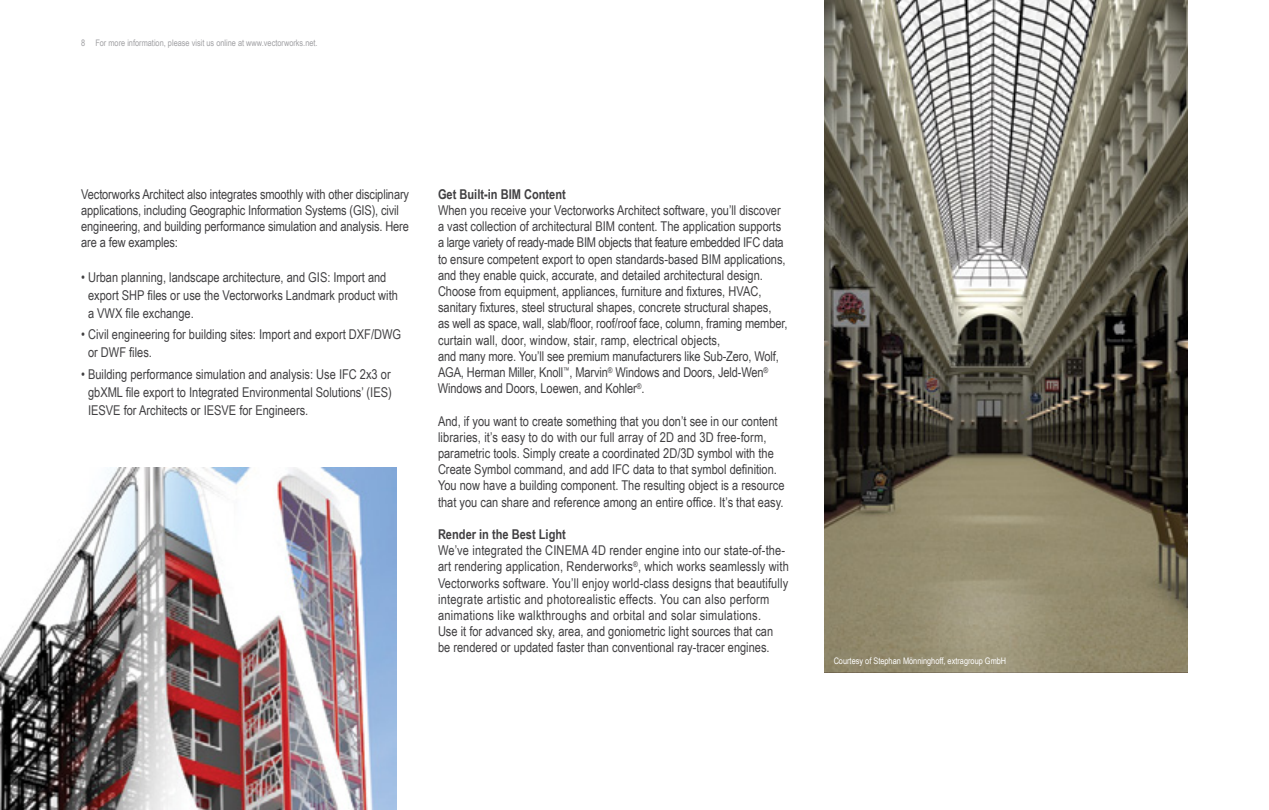
<style>
.page{position:relative;width:1269px;height:810px;background:#fff}
.page>*{position:absolute;margin:0;border:0;box-sizing:border-box;transform-origin:0 0}
.t1{font:13.5px/16.2px "Arial Narrow";color:#414042}
.t2{font:700 13.5px "Arial Narrow";color:#414042}
.t3{font:9px "Arial Narrow";color:#a1a1a4}
.t4{font:9px "Arial Narrow";color:#fff}
</style>
<div class="page">
<img style="left:825px;top:0;width:363px;height:672px">
<img style="left:0;top:468px;width:396px;height:342px">
<p class="t3" style="left:81px;top:36px;width:238px">8 For more information, please visit us online at www.vectorworks.net.</p>
<p class="t1" style="left:81px;top:185px;width:329px">Vectorworks Architect also integrates smoothly with other disciplinary applications, including Geographic Information Systems (GIS), civil engineering, and building performance simulation and analysis. Here are a few examples:</p>
<p class="t1" style="left:88px;top:267px;width:311px;line-height:18px;text-indent:-7px">• Urban planning, landscape architecture, and GIS: Import and export SHP files or use the Vectorworks Landmark product with a VWX file exchange.</p>
<p class="t1" style="left:88px;top:325px;width:315px;line-height:18px;text-indent:-7px">• Civil engineering for building sites: Import and export DXF/DWG or DWF files.</p>
<p class="t1" style="left:88px;top:364px;width:305px;line-height:18px;text-align:justify;text-indent:-7px">• Building performance simulation and analysis: Use IFC 2x3 or gbXML file export to Integrated Environmental Solutions’ (IES)<br>IESVE for Architects or IESVE for Engineers.</p>
<p class="t2" style="left:438px;top:184px;width:129px">Get Built-in BIM Content</p>
<p class="t1" style="left:438px;top:202px;width:351px">When you receive your Vectorworks Architect software, you’ll discover a vast collection of architectural BIM content. The application supports a large variety of ready-made BIM objects that feature embedded IFC data to ensure competent export to open standards-based BIM applications, and they enable quick, accurate, and detailed architectural design.<br>Choose from equipment, appliances, furniture and fixtures, HVAC, sanitary fixtures, steel structural shapes, concrete structural shapes,<br>as well as space, wall, slab/floor, roof/roof face, column, framing member, curtain wall, door, window, stair, ramp, electrical objects,<br>and many more. You’ll see premium manufacturers like Sub-Zero, Wolf, AGA, Herman Miller, Knoll<sup>™</sup>, Marvin<sup>®</sup> Windows and Doors, Jeld-Wen<sup>® </sup>Windows and Doors, Loewen, and Kohler<sup>®</sup>.</p>
<p class="t1" style="left:438px;top:412px;width:348px">And, if you want to create something that you don’t see in our content libraries, it’s easy to do with our full array of 2D and 3D free-form, parametric tools. Simply create a coordinated 2D/3D symbol with the Create Symbol command, and add IFC data to that symbol definition.<br>You now have a building component. The resulting object is a resource that you can share and reference among an entire office. It’s that easy.</p>
<p class="t2" style="left:438px;top:524px;width:129px">Render in the Best Light</p>
<p class="t1" style="left:438px;top:542px;width:352px">We’ve integrated the CINEMA 4D render engine into our state-of-the&shy;art rendering application, Renderworks<sup>®</sup>, which works seamlessly with Vectorworks software. You’ll enjoy world-class designs that beautifully integrate artistic and photorealistic effects. You can also perform animations like walkthroughs and orbital and solar simulations.<br>Use it for advanced sky, area, and goniometric light sources that can<br>be rendered or updated faster than conventional ray-tracer engines.</p>
<p class="t4" style="left:834px;top:654px;width:174px">Courtesy of Stephan Mönninghoff, extragroup GmbH</p>
</div>
